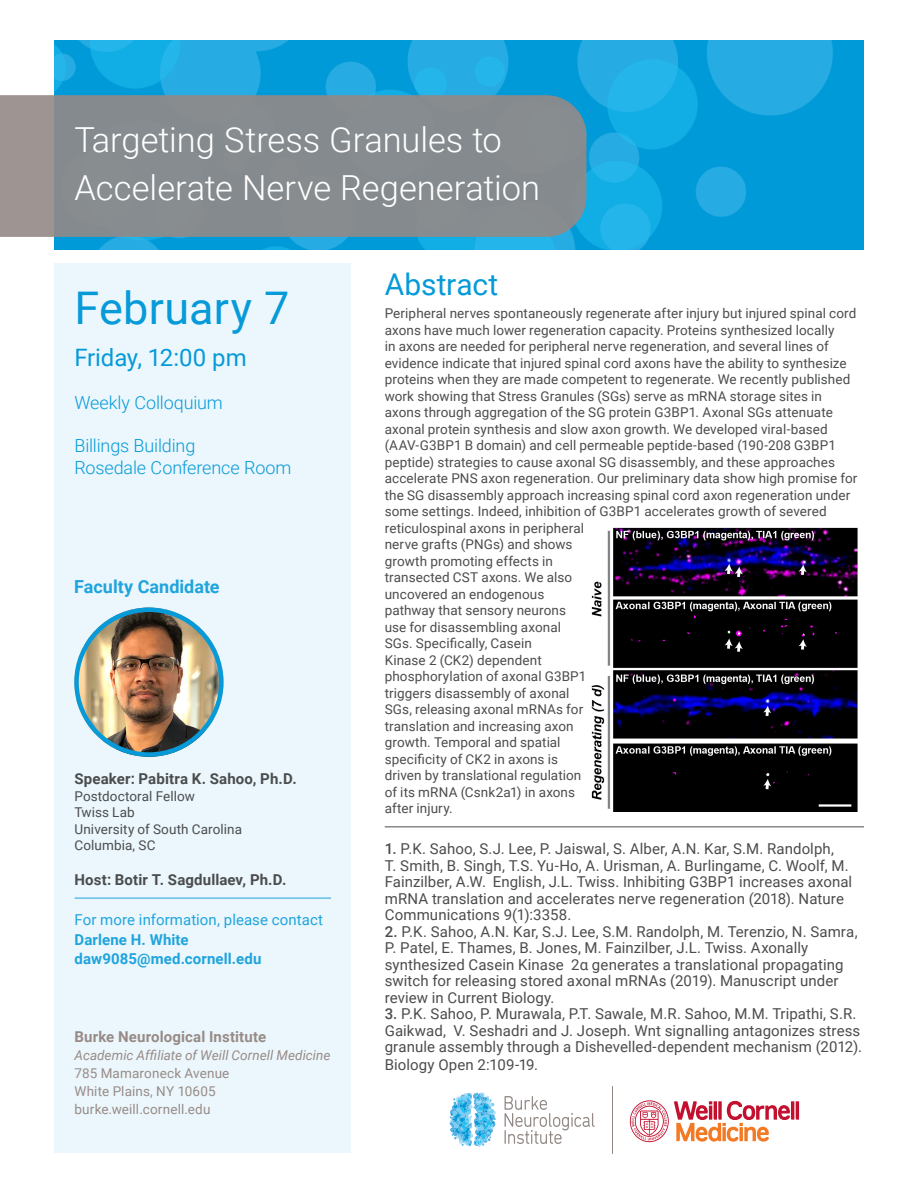
<style>
.page{position:relative;width:918px;height:1188px;background:#fff}
.page>*{position:absolute;margin:0;border:0;box-sizing:border-box;transform-origin:0 0}
.Sidebar_H1{font:45px "Roboto";letter-spacing:.005em;color:#069ad9}
.t1{font:300 34.5px/48px "Roboto";color:#fff}
.t2{font:30px "Roboto";color:#069ad9}
.t3{font:24px "Roboto";letter-spacing:-.005em;color:#069ad9}
.t4{font:300 18px/22.5px "Roboto";letter-spacing:-.01em;color:#069ad9}
.Sidebar_Body{font:700 18px "Roboto";color:#1fa4dd}
.t5{font:15px/16.5px "Roboto";letter-spacing:.005em;color:#4b4c4d}
.t6{font:700 15px/19.5px "Roboto";letter-spacing:.01em;color:#1fa4dd}
.Sidebar_Body-2{font:700 15px "Roboto";letter-spacing:.01em;color:#4b4c4d}
.t7{font:700 15px "Roboto";letter-spacing:.01em;color:#988b87}
.Body{font:13.5px/16.5px "Roboto";letter-spacing:.005em;color:#4b4c4d}
.t8{font:13.5px/18px "Roboto";letter-spacing:.01em;color:#988b87}
.Sidebar_Body-3{font:13.5px "Roboto";letter-spacing:.005em;color:#4b4c4d}
.s1{font-weight:400}
.s2{font-style:italic}
.s3{font-weight:500}
</style>
<div class="page">
<div style="left:54px;top:264px;width:297px;height:889px;background:#ebf7fc"></div>
<img style="left:74px;top:608px;width:150px;height:149px;border-radius:75px">
<div style="left:74px;top:608px;width:150px;height:149px;border:4px solid #069ad9;border-radius:50%"></div>
<img style="left:54px;top:40px;width:810px;height:210px">
<hr style="left:75px;top:898px;width:256px;height:1px;background:#1fa4dd">
<svg style="left:0;top:95px;width:586px;height:142px;background:#868c8f"></svg>
<svg style="left:505px;top:1096px;width:90px;height:48px"></svg>
<svg style="left:450px;top:1092px;width:46px;height:55px"></svg>
<svg style="left:630px;top:1100px;width:169px;height:42px"></svg>
<hr style="left:612px;top:1086px;width:1px;height:67px;background:#928884">
<hr style="left:385px;top:826px;width:479px;height:1px;background:#4b4c4d">
<img style="left:591px;top:527px;width:267px;height:285px">
<h1 class="t1" style="left:75px;top:114px;width:467px">Targeting Stress Granules to<br>Accelerate Nerve Regeneration</h1>
<p class="Sidebar_H1" style="left:75px;top:276px;width:216px">February 7</p>
<p class="t3" style="left:75px;top:341px;width:174px">Friday, 12:00 pm</p>
<p class="t4" style="left:75px;top:391px;width:150px">Weekly Colloquium</p>
<p class="t4" style="left:75px;top:433px;width:218px">Billings Building<br>Rosedale Conference Room</p>
<p class="Sidebar_Body" style="left:74px;top:574px;width:147px">Faculty Candidate</p>
<p class="Sidebar_Body-2" style="left:75px;top:768px;width:224px">Speaker: Pabitra K. Sahoo, Ph.D.</p>
<p class="Sidebar_Body-3" style="left:75px;top:786px;width:122px">Postdoctoral Fellow</p>
<p class="Sidebar_Body-3" style="left:75px;top:803px;width:62px">Twiss Lab</p>
<p class="Sidebar_Body-3" style="left:75px;top:819px;width:169px">University of South Carolina</p>
<p class="Sidebar_Body-3" style="left:75px;top:836px;width:82px">Columbia, SC</p>
<p class="Sidebar_Body-2" style="left:75px;top:869px;width:213px">Host: Botir T. Sagdullaev, Ph.D.</p>
<p class="t6" style="left:75px;top:910px;width:250px"><span class="s1">For more information, please contact<br></span>Darlene H. White daw9085@med.cornell.edu</p>
<p class="t7" style="left:75px;top:1026px;width:193px">Burke Neurological Institute</p>
<p class="t8" style="left:75px;top:1045px;width:258px"><span class="s2">Academic Affiliate of Weill Cornell Medicine<br></span>785 Mamaroneck Avenue<br>White Plains, NY 10605 burke.weill.cornell.edu</p>
<h2 class="t2" style="left:385px;top:263px;width:115px">Abstract</h2>
<p class="Body" style="left:385px;top:305px;width:474px">Peripheral nerves spontaneously regenerate after injury but injured spinal cord axons have much lower regeneration capacity. Proteins synthesized locally<br>in axons are needed for peripheral nerve regeneration, and several lines of evidence indicate that injured spinal cord axons have the ability to synthesize proteins when they are made competent to regenerate. We recently published work showing that Stress Granules (SGs) serve as mRNA storage sites in axons through aggregation of the SG protein G3BP1. Axonal SGs attenuate axonal protein synthesis and slow axon growth. We developed viral-based (AAV-G3BP1 B domain) and cell permeable peptide-based (190-208 G3BP1 peptide) strategies to cause axonal SG disassembly, and these approaches accelerate PNS axon regeneration. Our preliminary data show high promise for the SG disassembly approach increasing spinal cord axon regeneration under some settings. Indeed, inhibition of G3BP1 accelerates growth of severed reticulospinal axons in peripheral<br>nerve grafts (PNGs) and shows<br>growth promoting effects in<br>transected CST axons. We also<br>uncovered an endogenous<br>pathway that sensory neurons<br>use for disassembling axonal<br>SGs. Specifically, Casein<br>Kinase 2 (CK2) dependent<br>phosphorylation of axonal G3BP1<br>triggers disassembly of axonal<br>SGs, releasing axonal mRNAs for<br>translation and increasing axon<br>growth. Temporal and spatial<br>specificity of CK2 in axons is<br>driven by translational regulation<br>of its mRNA (Csnk2a1) in axons<br>after injury.</p>
<p class="t5" style="left:385px;top:840px;width:469px"><span class="s3">1.</span> P.K. Sahoo, S.J. Lee, P. Jaiswal, S. Alber, A.N. Kar, S.M. Randolph,<br>T. Smith, B. Singh, T.S. Yu-Ho, A. Urisman, A. Burlingame, C. Woolf, M.<br>Fainzilber, A.W. English, J.L. Twiss. Inhibiting G3BP1 increases axonal mRNA translation and accelerates nerve regeneration (2018). Nature Communications 9(1):3358.</p>
<p class="t5" style="left:385px;top:923px;width:474px"><span class="s3">2.</span> P.K. Sahoo, A.N. Kar, S.J. Lee, S.M. Randolph, M. Terenzio, N. Samra, P. Patel, E. Thames, B. Jones, M. Fainzilber, J.L. Twiss. Axonally synthesized Casein Kinase 2α generates a translational propagating switch for releasing stored axonal mRNAs (2019). Manuscript under review in Current Biology.</p>
<p class="t5" style="left:385px;top:1005px;width:479px"><span class="s3">3.</span> P.K. Sahoo, P. Murawala, P.T. Sawale, M.R. Sahoo, M.M. Tripathi, S.R.<br>Gaikwad, V. Seshadri and J. Joseph. Wnt signalling antagonizes stress granule assembly through a Dishevelled-dependent mechanism (2012).</p>
<p class="t5" style="left:385px;top:1056px;width:155px">Biology Open 2:109-19.</p>
</div>
